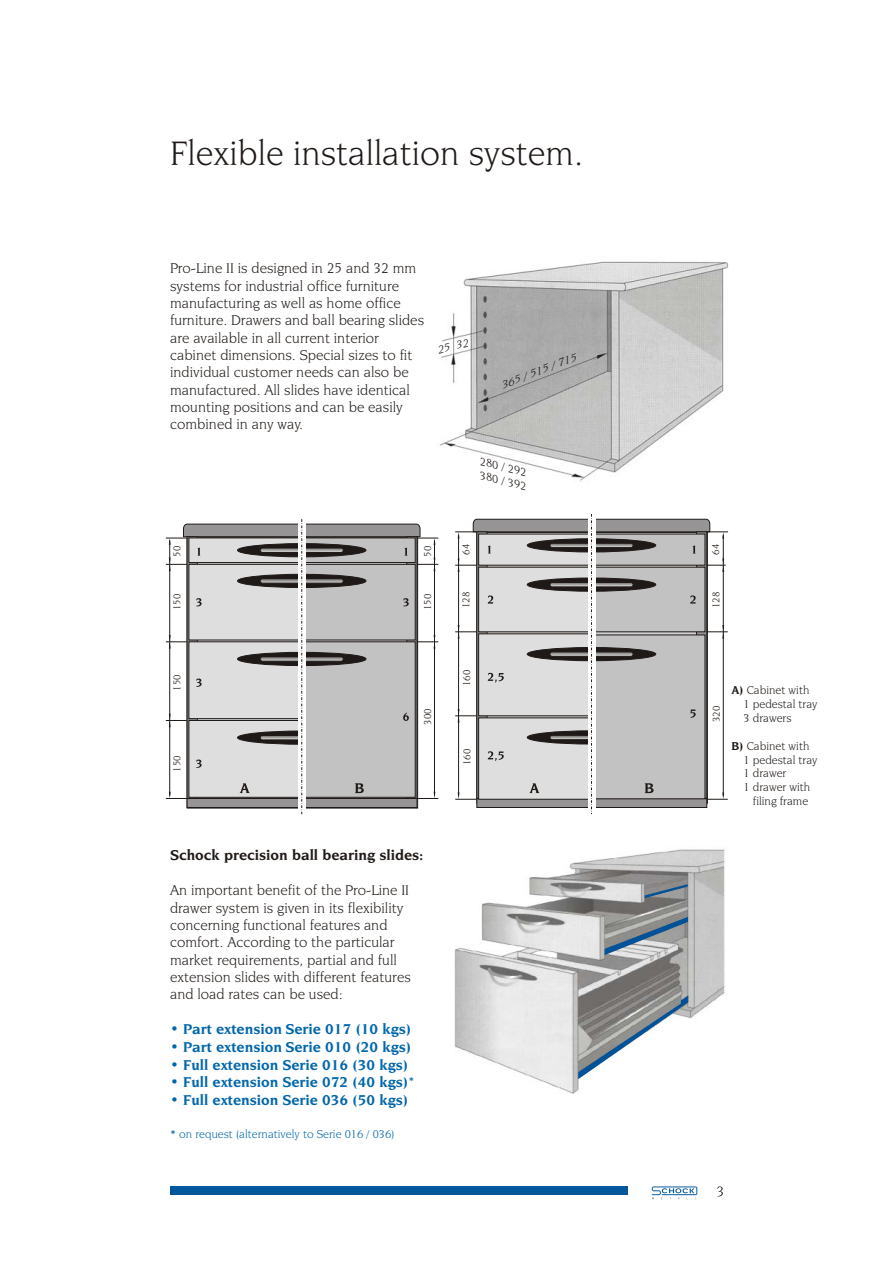
<style>
.page{position:relative;width:894px;height:1263px;background:#fff}
.page>*{position:absolute;margin:0;border:0;box-sizing:border-box;transform-origin:0 0}
.t1{font:36px "Novarese Bk BT";color:#1f1a17}
.t2{font:15px/17.4px "Novarese Bk BT";color:#1f1a17}
.t3{font:700 15px "Novarese Bk BT";color:#0066ab}
.t4{font:700 15px "Novarese Bk BT";color:#1f1a17}
.t5{font:12px/13.8px "Novarese Bk BT";color:#1f1a17}
.t6{font:12px "Novarese Bk BT";color:#0066ab}
.t7{font:italic 11.7px/13.5px "Novarese Bk BT";color:#1f1a17;scale:1.06 1}
.t8{font:italic 11.25px "Novarese Bk BT";color:#1f1a17;scale:1.15 1}
.t9{font:10.5px "Novarese Bk BT";color:#1f1a17}
.s1{font-weight:700}
</style>
<div class="page">
<img style="left:451px;top:261px;width:277px;height:76px">
<img style="left:454px;top:858px;width:271px;height:236px">
<svg style="left:604px;top:916px;width:84px;height:39px;background:#8f9aa2"></svg>
<svg style="left:644px;top:884px;width:44px;height:15px"></svg>
<svg style="left:578px;top:995px;width:111px;height:85px"></svg>
<svg style="left:166px;top:337px;width:563px;height:521px"></svg>
<svg style="left:652px;top:1186px;width:45px;height:13px"></svg>
<div style="left:170px;top:1186px;width:457px;height:9px;background:#00579c"></div>
<svg style="left:717px;top:1186px;width:6px;height:11px"></svg>
<h1 class="t1" style="left:170px;top:138px;width:415px">Flexible installation system.</h1>
<p class="t2" style="left:170px;top:261px;width:256px">Pro-Line II is designed in 25 and 32 mm systems for industrial office furniture manufacturing as well as home office furniture. Drawers and ball bearing slides are available in all current interior cabinet dimensions. Special sizes to fit individual customer needs can also be manufactured. All slides have identical mounting positions and can be easily combined in any way.</p>
<p class="t7" style="left:436px;top:344px;width:32px;rotate:-14deg">25 32</p>
<p class="t8" style="left:499px;top:381px;width:71px;rotate:-21deg">365 / 515 / 715</p>
<p class="t7" style="left:482px;top:455px;width:50px;rotate:14deg">280 / 292<br>380 / 392</p>
<p class="t9" style="left:173px;top:557px;width:12px;rotate:-90deg">50</p>
<p class="t9" style="left:173px;top:610px;width:18px;rotate:-90deg">150</p>
<p class="t9" style="left:423px;top:557px;width:12px;rotate:-90deg">50</p>
<p class="t9" style="left:423px;top:610px;width:18px;rotate:-90deg">150</p>
<p class="t9" style="left:461px;top:555px;width:12px;rotate:-90deg">64</p>
<p class="t9" style="left:711px;top:555px;width:12px;rotate:-90deg">64</p>
<p class="t9" style="left:461px;top:608px;width:18px;rotate:-90deg">128</p>
<p class="t9" style="left:711px;top:608px;width:18px;rotate:-90deg">128</p>
<p class="t9" style="left:173px;top:691px;width:18px;rotate:-90deg">150</p>
<p class="t9" style="left:173px;top:772px;width:18px;rotate:-90deg">150</p>
<p class="t9" style="left:423px;top:725px;width:18px;rotate:-90deg">300</p>
<p class="t9" style="left:462px;top:686px;width:18px;rotate:-90deg">160</p>
<p class="t9" style="left:463px;top:765px;width:18px;rotate:-90deg">160</p>
<p class="t4" style="left:170px;top:849px;width:255px">Schock precision ball bearing slides:</p>
<p class="t2" style="left:170px;top:883px;width:242px">An important benefit of the Pro-Line II drawer system is given in its flexibility concerning functional features and comfort. According to the particular market requirements, partial and full extension slides with different features and load rates can be used:</p>
<p class="t3" style="left:170px;top:1023px;width:243px">• Part extension Serie 017 (10 kgs)</p>
<p class="t3" style="left:170px;top:1041px;width:243px">• Part extension Serie 010 (20 kgs)</p>
<p class="t3" style="left:170px;top:1058px;width:240px">• Full extension Serie 016 (30 kgs)</p>
<p class="t3" style="left:170px;top:1076px;width:246px">• Full extension Serie 072 (40 kgs)<sup>*</sup></p>
<p class="t3" style="left:170px;top:1094px;width:240px">• Full extension Serie 036 (50 kgs)</p>
<p class="t6" style="left:170px;top:1129px;width:226px"><span class="s1">*</span> on request (alternatively to Serie 016 / 036)</p>
<p class="t9" style="left:712px;top:722px;width:18px;rotate:-90deg">320</p>
<p class="t5" style="left:744px;top:684px;width:75px;text-indent:-12px"><span class="s1">A)</span> Cabinet with<br>1 pedestal tray<br>3 drawers</p>
<p class="t5" style="left:731px;top:740px;width:80px"><span class="s1">B)</span> Cabinet with</p>
<p class="t5" style="left:744px;top:753px;width:75px">1 pedestal tray</p>
<p class="t5" style="left:744px;top:767px;width:44px">1 drawer</p>
<p class="t5" style="left:744px;top:781px;width:68px">1 drawer with</p>
<p class="t5" style="left:753px;top:795px;width:57px">filing frame</p>
</div>
